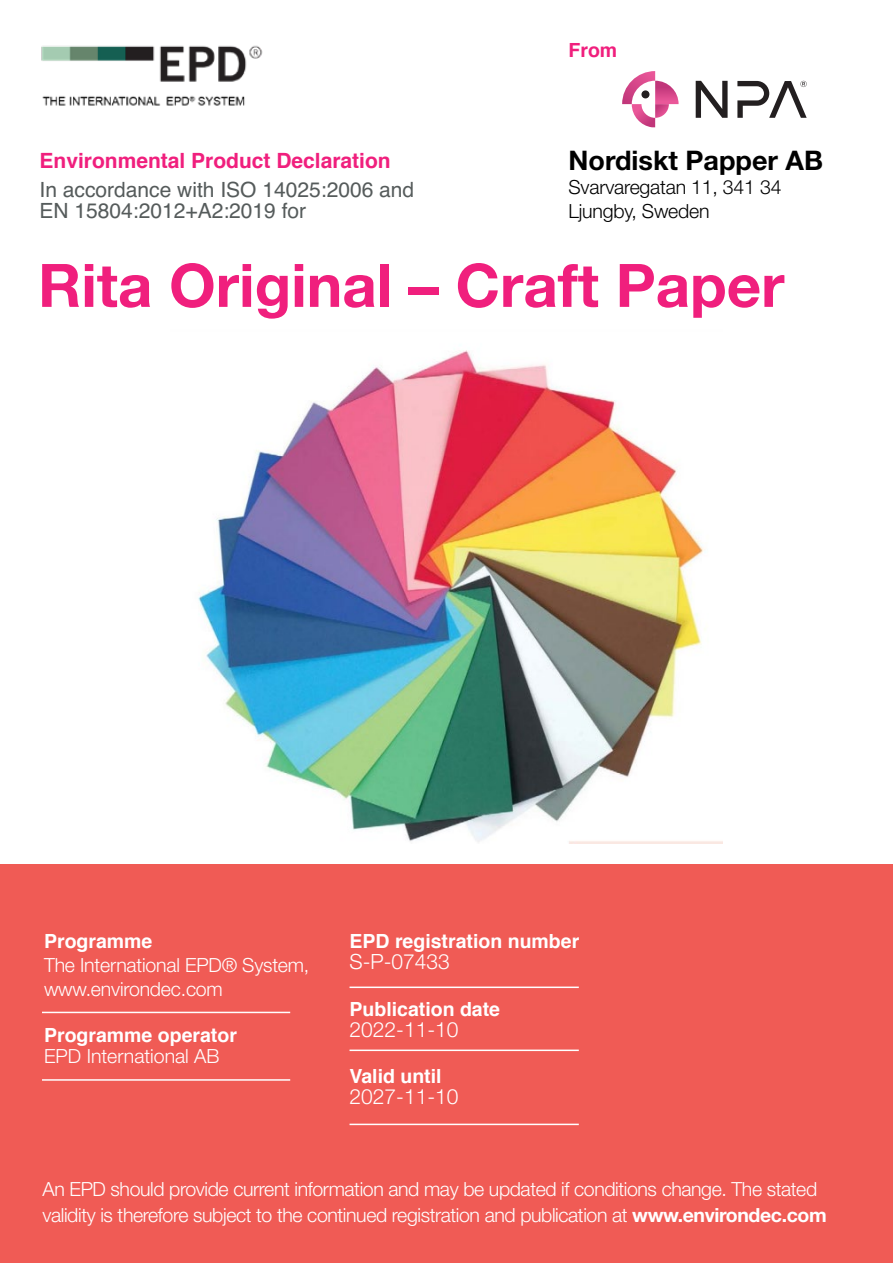
<style>
.page{position:relative;width:893px;height:1263px;background:#fff}
.page>*{position:absolute;margin:0;border:0;box-sizing:border-box;transform-origin:0 0}
.t1{font:700 60px "Helvetica Neue LT Std";color:#f01f7d}
.t2{font:700 27px "Helvetica Neue LT Std";color:#000}
.t3{font:21px/21px "Helvetica";color:#555b5b}
.t4{font:700 21px "Helvetica";color:#f01f7d}
.t5{font:300 21px "Helvetica Neue LT Std";color:#fff}
.t6{font:300 19.5px/24px "Helvetica Neue LT Std";letter-spacing:-.02em;color:#fff}
.t7{font:700 19.5px "Helvetica";color:#fff}
.t8{font:300 19.5px/24px "Helvetica Neue LT Std";letter-spacing:-.01em;color:#000}
.t9{font:300 19.5px "Helvetica Neue LT Std";color:#fff}
.t10{font:700 19.5px "Helvetica";color:#f01f7d}
.s1{font-weight:700}
</style>
<div class="page">
<img style="left:198px;top:350px;width:524px;height:493px">
<div style="left:0;top:864px;width:893px;height:399px;background:#f05b55"></div>
<img style="left:41px;top:45px;width:222px;height:61px">
<hr style="left:42px;top:1079px;width:248px;height:2px;background:#fff">
<hr style="left:350px;top:986px;width:229px;height:2px;background:#fff">
<hr style="left:350px;top:1049px;width:229px;height:2px;background:#fff">
<hr style="left:350px;top:1124px;width:229px;height:1px;background:#fff">
<hr style="left:42px;top:1012px;width:248px;height:1px;background:#fff">
<svg style="left:622px;top:71px;width:57px;height:56px"></svg>
<svg style="left:696px;top:81px;width:32px;height:37px"></svg>
<svg style="left:737px;top:81px;width:70px;height:37px"></svg>
<p class="t4" style="left:40px;top:143px;width:353px">Environmental Product Declaration</p>
<p class="t3" style="left:40px;top:180px;width:376px">In accordance with ISO 14025:2006 and<br>EN 15804:2012+A2:2019 for</p>
<p class="t10" style="left:568px;top:34px;width:50px">From</p>
<h2 class="t2" style="left:568px;top:144px;width:256px">Nordiskt Papper AB</h2>
<p class="t8" style="left:568px;top:175px;width:215px">Svarvaregatan 11, 341 34<br>Ljungby, Sweden</p>
<h1 class="t1" style="left:38px;top:248px;width:748px">Rita Original – Craft Paper</h1>
<p class="t7" style="left:44px;top:925px;width:110px">Programme</p>
<p class="t6" style="left:44px;top:952px;width:267px">The International EPD® System, www.environdec.com</p>
<p class="t7" style="left:44px;top:1020px;width:194px">Programme operator</p>
<p class="t9" style="left:44px;top:1044px;width:177px">EPD International AB</p>
<p class="t7" style="left:350px;top:925px;width:231px">EPD registration number</p>
<p class="t5" style="left:350px;top:949px;width:102px">S-P-07433</p>
<p class="t7" style="left:350px;top:993px;width:152px">Publication date</p>
<p class="t5" style="left:350px;top:1016px;width:110px">2022-11-10</p>
<p class="t7" style="left:350px;top:1060px;width:94px">Valid until</p>
<p class="t5" style="left:349px;top:1084px;width:110px">2027-11-10</p>
<p class="t6" style="left:43px;top:1176px;width:786px;line-height:25.5px">An EPD should provide current information and may be updated if conditions change. The stated validity is therefore subject to the continued registration and publication at <span class="s1">www.environdec.com</span></p>
</div>
